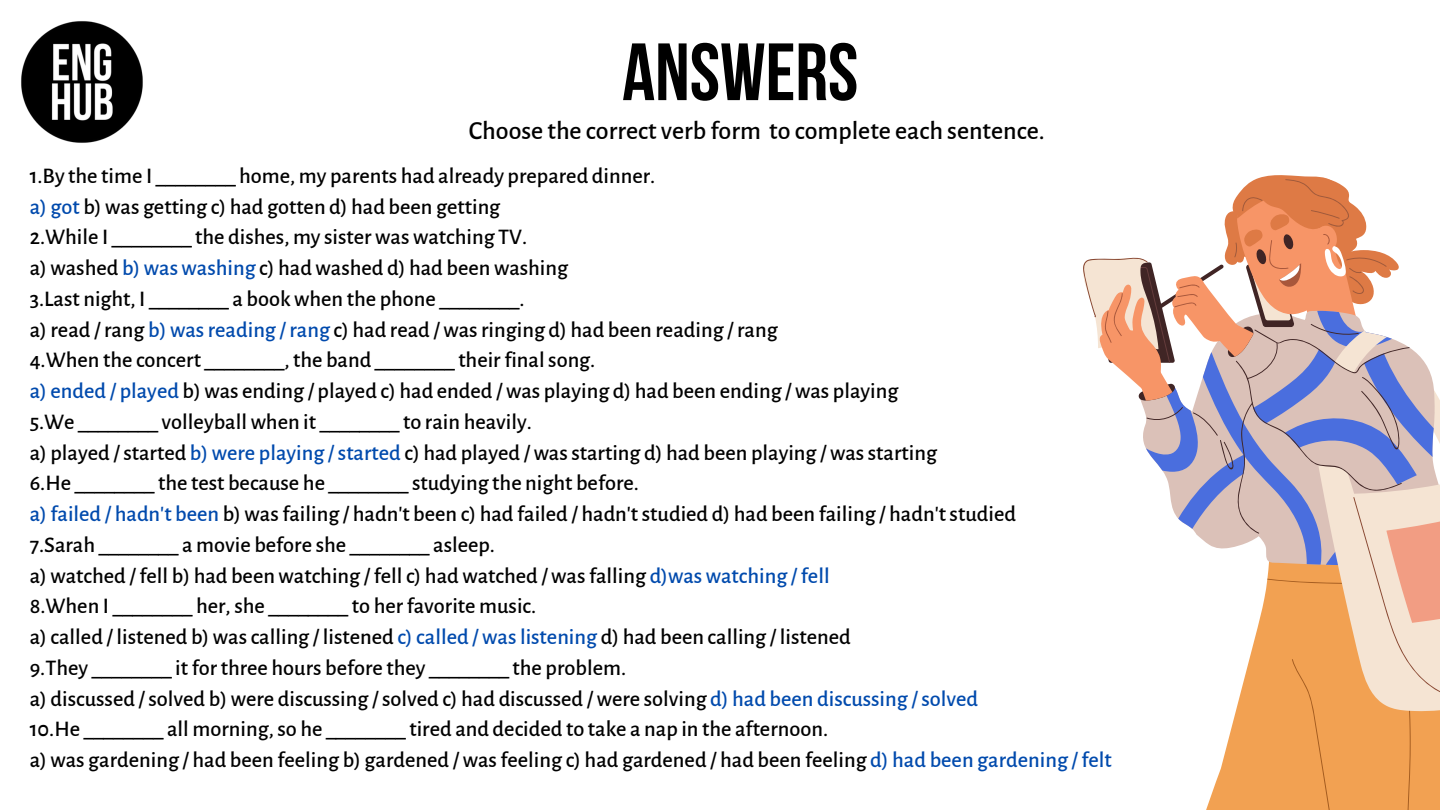
<style>
.page{position:relative;width:1440px;height:810px;background:#fff}
.page>*{position:absolute;margin:0;border:0;box-sizing:border-box;transform-origin:0 0}
.t1{font:81px "Bebas Neue Cyrillic";color:#000}
.t2{font:500 26px "Alegreya Sans";color:#000}
.t3{font:500 22.3px "Alegreya Sans";color:#000}
.s1{color:#004aad}
</style>
<div class="page">
<img style="left:21px;top:21px;width:122px;height:122px">
<svg style="left:1083px;top:175px;width:357px;height:635px"></svg>
<p class="t1" style="left:622px;top:39px;width:238px">ANSWERS</p>
<p class="t2" style="left:469px;top:118px;width:578px">Choose the correct verb form to complete each sentence.</p>
<p class="t3" style="left:30px;top:165px;width:627px">1.By the time I ________ home, my parents had already prepared dinner.</p>
<p class="t3" style="left:30px;top:196px;width:472px"><span class="s1">a) got</span> b) was getting c) had gotten d) had been getting</p>
<p class="t3" style="left:30px;top:227px;width:499px">2.While I ________ the dishes, my sister was watching TV.</p>
<p class="t3" style="left:30px;top:257px;width:540px">a) washed <span class="s1">b) was washing</span> c) had washed d) had been washing</p>
<p class="t3" style="left:30px;top:288px;width:496px">3.Last night, I ________ a book when the phone ________.</p>
<p class="t3" style="left:30px;top:319px;width:750px">a) read / rang <span class="s1">b) was reading / rang</span> c) had read / was ringing d) had been reading / rang</p>
<p class="t3" style="left:30px;top:350px;width:567px">4.When the concert ________, the band ________ their final song.</p>
<p class="t3" style="left:30px;top:380px;width:870px"><span class="s1">a) ended / played</span> b) was ending / played c) had ended / was playing d) had been ending / was playing</p>
<p class="t3" style="left:30px;top:411px;width:504px">5.We ________ volleyball when it ________ to rain heavily.</p>
<p class="t3" style="left:30px;top:442px;width:909px">a) played / started <span class="s1">b) were playing / started</span> c) had played / was starting d) had been playing / was starting</p>
<p class="t3" style="left:30px;top:473px;width:611px">6.He ________ the test because he ________ studying the night before.</p>
<p class="t3" style="left:30px;top:503px;width:988px"><span class="s1">a) failed / hadn't been</span> b) was failing / hadn't been c) had failed / hadn't studied d) had been failing / hadn't studied</p>
<p class="t3" style="left:30px;top:534px;width:467px">7.Sarah ________ a movie before she ________ asleep.</p>
<p class="t3" style="left:30px;top:565px;width:801px">a) watched / fell b) had been watching / fell c) had watched / was falling <span class="s1">d)was watching / fell</span></p>
<p class="t3" style="left:30px;top:596px;width:508px">8.When I ________ her, she ________ to her favorite music.</p>
<p class="t3" style="left:30px;top:626px;width:823px">a) called / listened b) was calling / listened <span class="s1">c) called / was listening</span> d) had been calling / listened</p>
<p class="t3" style="left:30px;top:657px;width:598px">9.They ________ it for three hours before they ________ the problem.</p>
<p class="t3" style="left:30px;top:688px;width:950px">a) discussed / solved b) were discussing / solved c) had discussed / were solving <span class="s1">d) had been discussing / solved</span></p>
<p class="t3" style="left:30px;top:719px;width:800px">10.He ________ all morning, so he ________ tired and decided to take a nap in the afternoon.</p>
<p class="t3" style="left:30px;top:749px;width:1084px">a) was gardening / had been feeling b) gardened / was feeling c) had gardened / had been feeling <span class="s1">d) had been gardening / felt</span></p>
</div>
